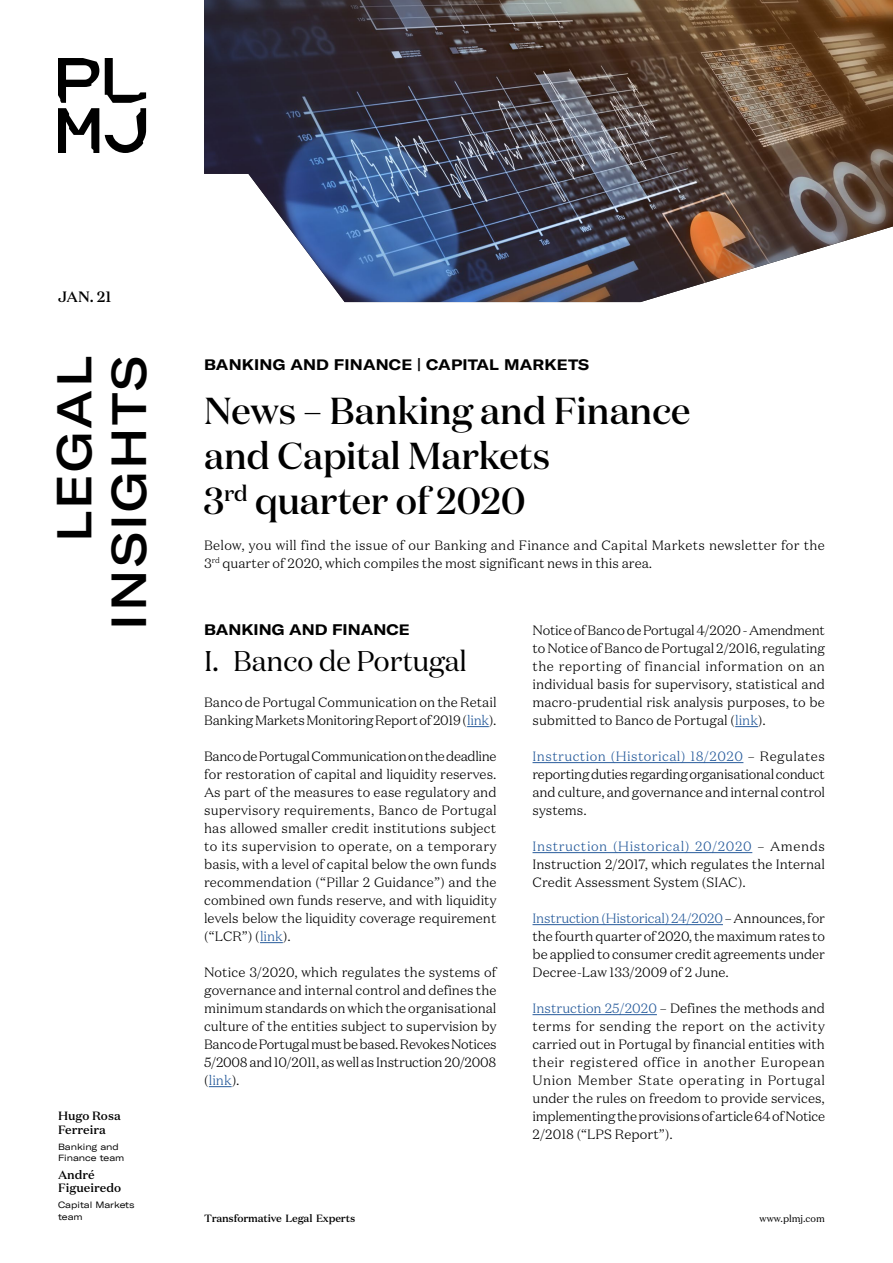
<style>
.page{position:relative;width:893px;height:1263px;background:#fff}
.page>*{position:absolute;margin:0;border:0;box-sizing:border-box;transform-origin:0 0}
.t1{font:500 expanded 48px/54.8px "GT America";letter-spacing:.05em;color:#000;text-align:right}
.t2{font:500 37.5px/45px "Domaine Display";color:#000}
.t3{font:28.5px "Domaine Display";color:#000}
.t4{font:700 expanded 15px "GT America";letter-spacing:.01em;color:#000}
.t5{font:500 15px "Domaine Text";color:#000}
.t6{font:300 13.5px/18px "Domaine Text";color:#000;text-align:justify}
.t7{font:300 13.5px/18px "Domaine Text";letter-spacing:.02em;color:#000}
.t8{font:500 12px/13.5px "Domaine Text";color:#000}
.t9{font:500 10.5px "Domaine Text";letter-spacing:-.02em;color:#000}
.t10{font:9.75px "Domaine Text";color:#000}
.t11{font:expanded 9px/11.2px "GT America";color:#000}
.s1{color:#275b9b}
</style>
<div class="page">
<svg style="left:58px;top:58px;width:88px;height:95px"></svg>
<img style="left:204px;top:0;width:689px;height:302px">
<svg style="left:467px;top:726px;width:22px;height:1px"></svg>
<svg style="left:260px;top:942px;width:23px;height:1px"></svg>
<svg style="left:209px;top:1086px;width:23px;height:1px"></svg>
<svg style="left:735px;top:726px;width:23px;height:1px"></svg>
<hr style="left:532px;top:762px;width:211px;height:1px;background:#275b9b">
<hr style="left:532px;top:852px;width:220px;height:1px;background:#275b9b">
<hr style="left:532px;top:924px;width:191px;height:1px;background:#275b9b">
<hr style="left:532px;top:1014px;width:125px;height:1px;background:#275b9b">
<p class="t5" style="left:58px;top:287px;width:55px">JAN. 21</p>
<h1 class="t1" style="left:47px;top:629px;width:275px;rotate:-90deg">LEGAL<br>INSIGHTS</h1>
<p class="t4" style="left:204px;top:355px;width:387px">BANKING AND FINANCE | CAPITAL MARKETS</p>
<h2 class="t2" style="left:204px;top:388px;width:488px">News – Banking and Finance and Capital Markets<br>3<sup>rd</sup> quarter of 2020</h2>
<p class="t7" style="left:204px;top:536px;width:622px">Below, you will find the issue of our Banking and Finance and Capital Markets newsletter for the<br>3<sup>rd</sup> quarter of 2020, which compiles the most significant news in this area.</p>
<p class="t4" style="left:204px;top:620px;width:207px">BANKING AND FINANCE</p>
<h3 class="t3" style="left:204px;top:643px;width:264px">I. Banco de Portugal</h3>
<p class="t6" style="left:204px;top:693px;width:294px">Banco de Portugal Communication on the Retail<br>Banking Markets Monitoring Report of 2019 (<span class="s1">link</span>).</p>
<p class="t6" style="left:204px;top:747px;width:294px">Banco de Portugal Communication on the deadline for restoration of capital and liquidity reserves.<br>As part of the measures to ease regulatory and supervisory requirements, Banco de Portugal has allowed smaller credit institutions subject to its supervision to operate, on a temporary basis, with a level of capital below the own funds recommendation (“Pillar 2 Guidance”) and the combined own funds reserve, and with liquidity levels below the liquidity coverage requirement (“LCR”) (<span class="s1">link</span>).</p>
<p class="t6" style="left:204px;top:963px;width:294px">Notice 3/2020, which regulates the systems of governance and internal control and defines the minimum standards on which the organisational culture of the entities subject to supervision by Banco de Portugal must be based. Revokes Notices 5/2008 and 10/2011, as well as Instruction 20/2008 (<span class="s1">link</span>).</p>
<p class="t6" style="left:532px;top:621px;width:294px">Notice of Banco de Portugal 4/2020 - Amendment to Notice of Banco de Portugal 2/2016, regulating the reporting of financial information on an individual basis for supervisory, statistical and macro-prudential risk analysis purposes, to be submitted to Banco de Portugal (<span class="s1">link</span>).</p>
<p class="t6" style="left:532px;top:747px;width:294px"><span class="s1">Instruction (Historical) 18/2020</span> – Regulates reporting duties regarding organisational conduct and culture, and governance and internal control systems.</p>
<p class="t6" style="left:532px;top:837px;width:294px"><span class="s1">Instruction (Historical) 20/2020</span> – Amends Instruction 2/2017, which regulates the Internal Credit Assessment System (SIAC).</p>
<p class="t6" style="left:532px;top:909px;width:294px"><span class="s1">Instruction (Historical) 24/2020</span> – Announces, for the fourth quarter of 2020, the maximum rates to be applied to consumer credit agreements under Decree-Law 133/2009 of 2 June.</p>
<p class="t6" style="left:532px;top:999px;width:294px"><span class="s1">Instruction 25/2020</span> – Defines the methods and terms for sending the report on the activity carried out in Portugal by financial entities with their registered office in another European Union Member State operating in Portugal under the rules on freedom to provide services, implementing the provisions of article 64 of Notice 2/2018 (“LPS Report”).</p>
<p class="t8" style="left:58px;top:1109px;width:64px">Hugo Rosa<br>Ferreira</p>
<p class="t11" style="left:58px;top:1141px;width:68px">Banking and<br>Finance team</p>
<p class="t8" style="left:58px;top:1168px;width:65px">André<br>Figueiredo</p>
<p class="t11" style="left:58px;top:1199px;width:78px">Capital Markets team</p>
<p class="t9" style="left:204px;top:1211px;width:153px">Transformative Legal Experts</p>
<p class="t10" style="left:760px;top:1212px;width:67px">www.plmj.com</p>
</div>
